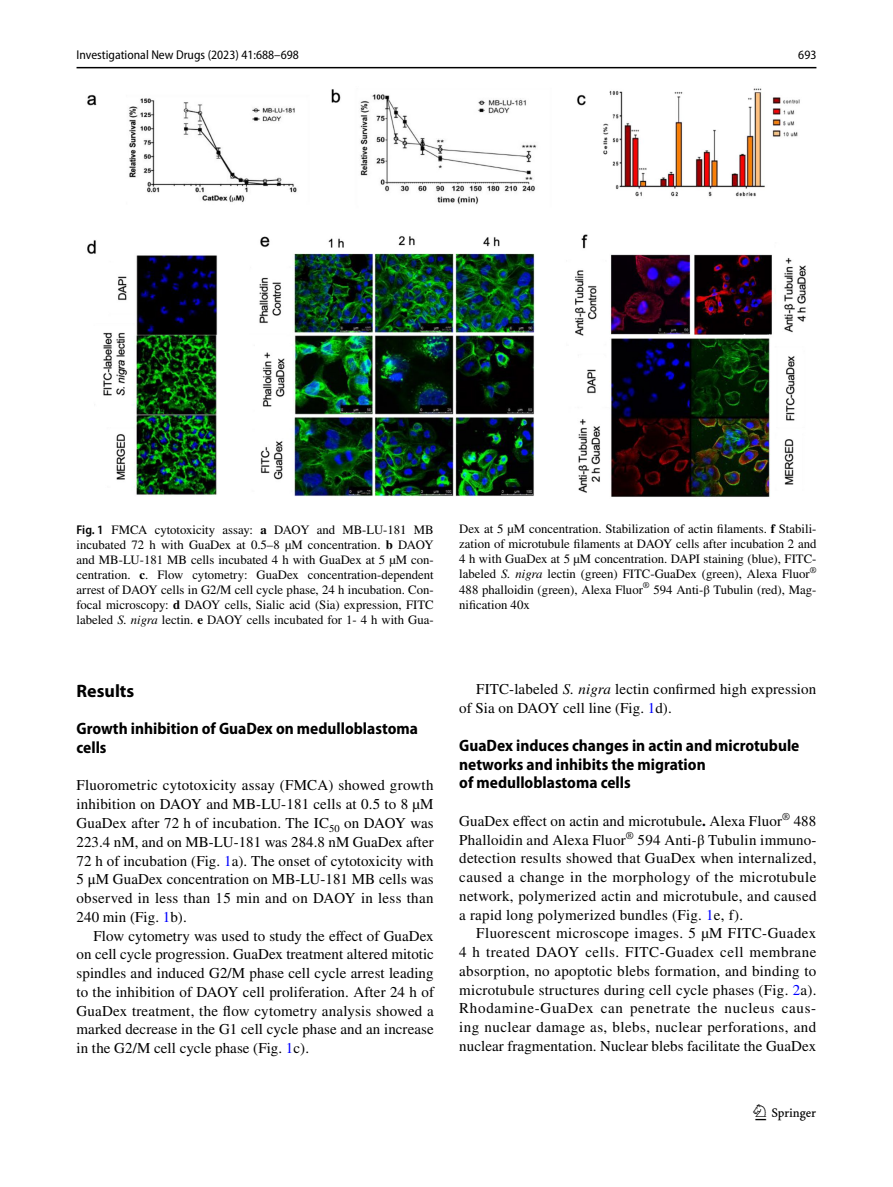
<style>
.page{position:relative;width:893px;height:1187px;background:#fff}
.page>*{position:absolute;margin:0;border:0;box-sizing:border-box;transform-origin:0 0}
.t1{font:22.5px "Springnew Regular 2";color:#000}
.t2{font:700 18px "Myriad Pro";color:#000}
.t3{font:700 semi-condensed 16.5px/18.8px "Myriad Pro";color:#000}
.t4{font:15px/18.8px "STIX";letter-spacing:.005em;color:#000;text-align:justify}
.t5{font:12.75px/15px "STIX";color:#000;text-align:justify}
.t6{font:semi-condensed 12.75px "Myriad Pro";color:#000}
.s1{font-family:"Myriad Pro";font-weight:600;font-stretch:semi-condensed}
.s2{font-weight:700}
.s3{font-style:italic}
.s4{color:#00f}
</style>
<div class="page">
<hr style="left:77px;top:67px;width:739px;height:1px;background:#000">
<img style="left:87px;top:88px;width:719px;height:409px">
<p class="t6" style="left:77px;top:48px;width:224px">Investigational New Drugs (2023) 41:688–698</p>
<p class="t6" style="left:798px;top:48px;width:20px">693</p>
<p class="t5" style="left:77px;top:522px;width:359px"><span class="s1">Fig. 1</span> FMCA cytotoxicity assay: <span class="s2">a</span> DAOY and MB-LU-181 MB incubated 72 h with GuaDex at 0.5–8 µM concentration. <span class="s2">b</span> DAOY and MB-LU-181 MB cells incubated 4 h with GuaDex at 5 µM con&shy;centration. <span class="s2">c</span>. Flow cytometry: GuaDex concentration-dependent arrest of DAOY cells in G2/M cell cycle phase, 24 h incubation. Con&shy;focal microscopy: <span class="s2">d</span> DAOY cells, Sialic acid (Sia) expression, FITC labeled <span class="s3">S. nigra</span> lectin. <span class="s2">e</span> DAOY cells incubated for 1- 4 h with Gua-</p>
<p class="t5" style="left:459px;top:522px;width:359px">Dex at 5 µM concentration. Stabilization of actin filaments. <span class="s2">f</span> Stabili&shy;zation of microtubule filaments at DAOY cells after incubation 2 and 4 h with GuaDex at 5 µM concentration. DAPI staining (blue), FITC&shy;labeled <span class="s3">S. nigra</span> lectin (green) FITC-GuaDex (green), Alexa Fluor<sup>® </sup>488 phalloidin (green), Alexa Fluor<sup>®</sup> 594 Anti-β Tubulin (red), Mag&shy;nification 40x</p>
<p class="t2" style="left:77px;top:678px;width:59px">Results</p>
<p class="t3" style="left:77px;top:719px;width:343px">Growth inhibition of GuaDex on medulloblastoma cells</p>
<p class="t4" style="left:77px;top:777px;width:359px">Fluorometric cytotoxicity assay (FMCA) showed growth inhibition on DAOY and MB-LU-181 cells at 0.5 to 8 µM GuaDex after 72 h of incubation. The IC<sub>50</sub> on DAOY was 223.4 nM, and on MB-LU-181 was 284.8 nM GuaDex after 72 h of incubation (Fig. <span class="s4">1</span>a). The onset of cytotoxicity with 5 μM GuaDex concentration on MB-LU-181 MB cells was observed in less than 15 min and on DAOY in less than 240 min (Fig. <span class="s4">1</span>b).</p>
<p class="t4" style="left:77px;top:927px;width:359px;text-indent:17px">Flow cytometry was used to study the effect of GuaDex on cell cycle progression. GuaDex treatment altered mitotic spindles and induced G2/M phase cell cycle arrest leading to the inhibition of DAOY cell proliferation. After 24 h of GuaDex treatment, the flow cytometry analysis showed a marked decrease in the G1 cell cycle phase and an increase in the G2/M cell cycle phase (Fig. <span class="s4">1</span>c).</p>
<p class="t4" style="left:459px;top:681px;width:359px;text-indent:17px">FITC-labeled <span class="s3">S. nigra</span> lectin confirmed high expression of Sia on DAOY cell line (Fig. <span class="s4">1</span>d).</p>
<p class="t3" style="left:459px;top:736px;width:342px">GuaDex induces changes in actin and microtubule networks and inhibits the migration<br>of medulloblastoma cells</p>
<p class="t4" style="left:459px;top:812px;width:359px">GuaDex effect on actin and microtubule<span class="s2">.</span> Alexa Fluor<sup>®</sup> 488<br>Phalloidin and Alexa Fluor<sup>®</sup> 594 Anti-β Tubulin immuno&shy;detection results showed that GuaDex when internalized, caused a change in the morphology of the microtubule network, polymerized actin and microtubule, and caused a rapid long polymerized bundles (Fig. <span class="s4">1</span>e, f).</p>
<p class="t4" style="left:459px;top:924px;width:359px;text-indent:17px">Fluorescent microscope images. 5 µM FITC-Guadex 4 h treated DAOY cells. FITC-Guadex cell membrane absorption, no apoptotic blebs formation, and binding to microtubule structures during cell cycle phases (Fig. <span class="s4">2</span>a).<br>Rhodamine-GuaDex can penetrate the nucleus caus&shy;ing nuclear damage as, blebs, nuclear perforations, and nuclear fragmentation. Nuclear blebs facilitate the GuaDex</p>
<h1 class="t1" style="left:755px;top:1104px;width:62px">1 3</h1>
</div>
